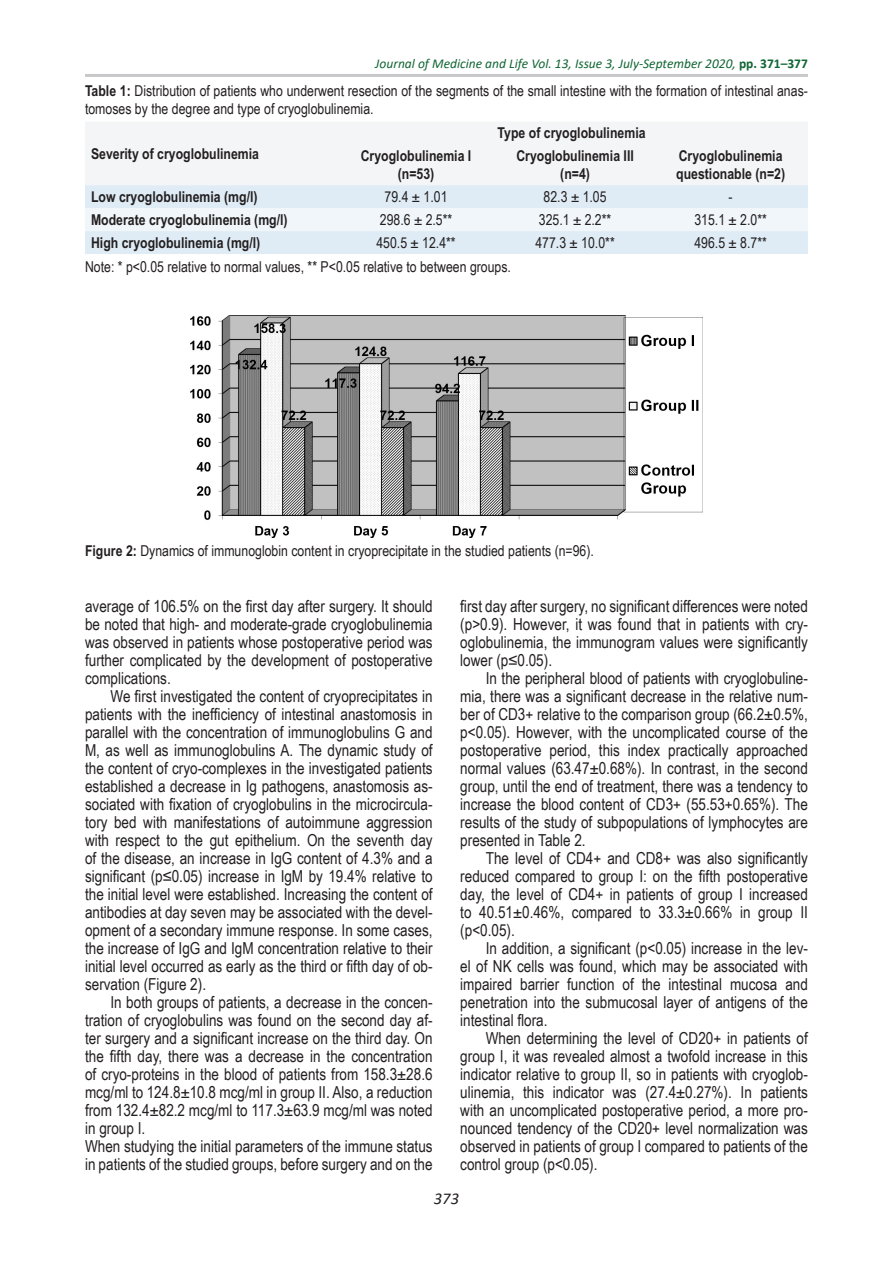
<style>
.page{position:relative;width:893px;height:1263px;background:#fff}
.page>*{position:absolute;margin:0;border:0;box-sizing:border-box;transform-origin:0 0}
.alineat{font:16.5px/18px "Arial Narrow";color:#231f20;text-align:justify}
.text{font:16.5px/18px "Arial Narrow";color:#231f20}
.t1{font:italic 16.5px "Calibri";color:#231f20}
.figure_legend{font:15px/18px "Arial Narrow";color:#231f20}
.scris_in_tabel{font:700 15px/18px "Arial Narrow";color:#231f20;text-align:center}
.scris_in_tabel-2{font:15px "Arial Narrow";color:#231f20}
.t2{font:italic 13.5px "Calibri";color:#126635}
.s1{font-weight:700;font-style:normal}
.s2{font-weight:700}
</style>
<div class="page">
<hr style="left:85px;top:74px;width:723px;height:3px;background:#c7c8ca">
<div style="left:85px;top:122px;width:723px;height:63px;background:#f4f5f6"></div>
<div style="left:85px;top:185px;width:723px;height:69px;background:#dfecf6"></div>
<div style="left:85px;top:208px;width:723px;height:23px;background:#f0f6fa"></div>
<img style="left:191px;top:315px;width:511px;height:222px">
<p class="t2" style="left:375px;top:54px;width:434px">Journal of Medicine and Life Vol. 13, Issue 3, July-September 2020, <span class="s1">pp. 371–377</span></p>
<p class="figure_legend" style="left:85px;top:81px;width:724px"><span class="s2">Table 1:</span> Distribution of patients who underwent resection of the segments of the small intestine with the formation of intestinal anas&shy;tomoses by the degree and type of cryoglobulinemia.</p>
<p class="scris_in_tabel" style="left:91px;top:144px;width:169px">Severity of cryoglobulinemia</p>
<p class="scris_in_tabel" style="left:498px;top:124px;width:149px">Type of cryoglobulinemia</p>
<p class="scris_in_tabel" style="left:361px;top:147px;width:112px">Cryoglobulinemia I (n=53)</p>
<p class="scris_in_tabel" style="left:516px;top:147px;width:119px">Cryoglobulinemia III (n=4)</p>
<p class="scris_in_tabel" style="left:679px;top:147px;width:105px">Cryoglobulinemia</p>
<p class="scris_in_tabel" style="left:676px;top:165px;width:110px">questionable (n=2)</p>
<p class="scris_in_tabel" style="left:91px;top:188px;width:168px">Low cryoglobulinemia (mg/l)</p>
<p class="scris_in_tabel-2" style="left:385px;top:186px;width:64px">79.4 ± 1.01</p>
<p class="scris_in_tabel-2" style="left:544px;top:186px;width:64px">82.3 ± 1.05</p>
<p class="scris_in_tabel-2" style="left:729px;top:186px;width:6px">-</p>
<p class="scris_in_tabel" style="left:91px;top:211px;width:198px">Moderate cryoglobulinemia (mg/l)</p>
<p class="scris_in_tabel-2" style="left:380px;top:209px;width:74px">298.6 ± 2.5**</p>
<p class="scris_in_tabel-2" style="left:539px;top:209px;width:74px">325.1 ± 2.2**</p>
<p class="scris_in_tabel-2" style="left:694px;top:209px;width:74px">315.1 ± 2.0**</p>
<p class="scris_in_tabel" style="left:91px;top:234px;width:171px">High cryoglobulinemia (mg/l)</p>
<p class="scris_in_tabel-2" style="left:376px;top:232px;width:81px">450.5 ± 12.4**</p>
<p class="scris_in_tabel-2" style="left:535px;top:232px;width:81px">477.3 ± 10.0**</p>
<p class="scris_in_tabel-2" style="left:694px;top:232px;width:74px">496.5 ± 8.7**</p>
<p class="figure_legend" style="left:85px;top:257px;width:427px">Note: * p&lt;0.05 relative to normal values, ** P&lt;0.05 relative to between groups.</p>
<p class="figure_legend" style="left:85px;top:541px;width:510px"><span class="s2">Figure 2:</span> Dynamics of immunoglobin content in cryoprecipitate in the studied patients (n=96).</p>
<p class="alineat" style="left:85px;top:597px;width:349px">average of 106.5% on the first day after surgery. It should be noted that high- and moderate-grade cryoglobulinemia was observed in patients whose postoperative period was further complicated by the development of postoperative complications.</p>
<p class="alineat" style="left:85px;top:687px;width:349px;text-indent:26px">We first investigated the content of cryoprecipitates in patients with the inefficiency of intestinal anastomosis in parallel with the concentration of immunoglobulins G and M, as well as immunoglobulins A. The dynamic study of the content of cryo-complexes in the investigated patients established a decrease in Ig pathogens, anastomosis as&shy;sociated with fixation of cryoglobulins in the microcircula&shy;tory bed with manifestations of autoimmune aggression with respect to the gut epithelium. On the seventh day of the disease, an increase in IgG content of 4.3% and a significant (p≤0.05) increase in IgM by 19.4% relative to the initial level were established. Increasing the content of antibodies at day seven may be associated with the devel&shy;opment of a secondary immune response. In some cases, the increase of IgG and IgM concentration relative to their initial level occurred as early as the third or fifth day of ob&shy;servation (Figure 2).</p>
<p class="alineat" style="left:85px;top:993px;width:349px;text-indent:26px">In both groups of patients, a decrease in the concen&shy;tration of cryoglobulins was found on the second day af&shy;ter surgery and a significant increase on the third day. On the fifth day, there was a decrease in the concentration of cryo-proteins in the blood of patients from 158.3±28.6 mcg/ml to 124.8±10.8 mcg/ml in group II. Also, a reduction from 132.4±82.2 mcg/ml to 117.3±63.9 mcg/ml was noted in group I.</p>
<p class="text" style="left:85px;top:1137px;width:349px">When studying the initial parameters of the immune status in patients of the studied groups, before surgery and on the</p>
<p class="text" style="left:460px;top:597px;width:349px;text-align:justify">first day after surgery, no significant differences were noted (p&gt;0.9). However, it was found that in patients with cry&shy;oglobulinemia, the immunogram values were significantly lower (p≤0.05).</p>
<p class="alineat" style="left:460px;top:669px;width:349px;text-indent:26px">In the peripheral blood of patients with cryoglobuline&shy;mia, there was a significant decrease in the relative num&shy;ber of CD3+ relative to the comparison group (66.2±0.5%, p&lt;0.05). However, with the uncomplicated course of the postoperative period, this index practically approached normal values (63.47±0.68%). In contrast, in the second group, until the end of treatment, there was a tendency to increase the blood content of CD3+ (55.53+0.65%). The results of the study of subpopulations of lymphocytes are presented in Table 2.</p>
<p class="alineat" style="left:460px;top:849px;width:349px;text-indent:26px">The level of CD4+ and CD8+ was also significantly reduced compared to group I: on the fifth postoperative day, the level of CD4+ in patients of group I increased to 40.51±0.46%, compared to 33.3±0.66% in group II (p&lt;0.05).</p>
<p class="alineat" style="left:460px;top:939px;width:349px;text-indent:26px">In addition, a significant (p&lt;0.05) increase in the lev&shy;el of NK cells was found, which may be associated with impaired barrier function of the intestinal mucosa and penetration into the submucosal layer of antigens of the intestinal flora.</p>
<p class="alineat" style="left:460px;top:1029px;width:349px;text-indent:26px">When determining the level of CD20+ in patients of group I, it was revealed almost a twofold increase in this indicator relative to group II, so in patients with cryoglob&shy;ulinemia, this indicator was (27.4±0.27%). In patients with an uncomplicated postoperative period, a more pro&shy;nounced tendency of the CD20+ level normalization was observed in patients of group I compared to patients of the control group (p&lt;0.05).</p>
<p class="t1" style="left:434px;top:1187px;width:27px">373</p>
</div>
